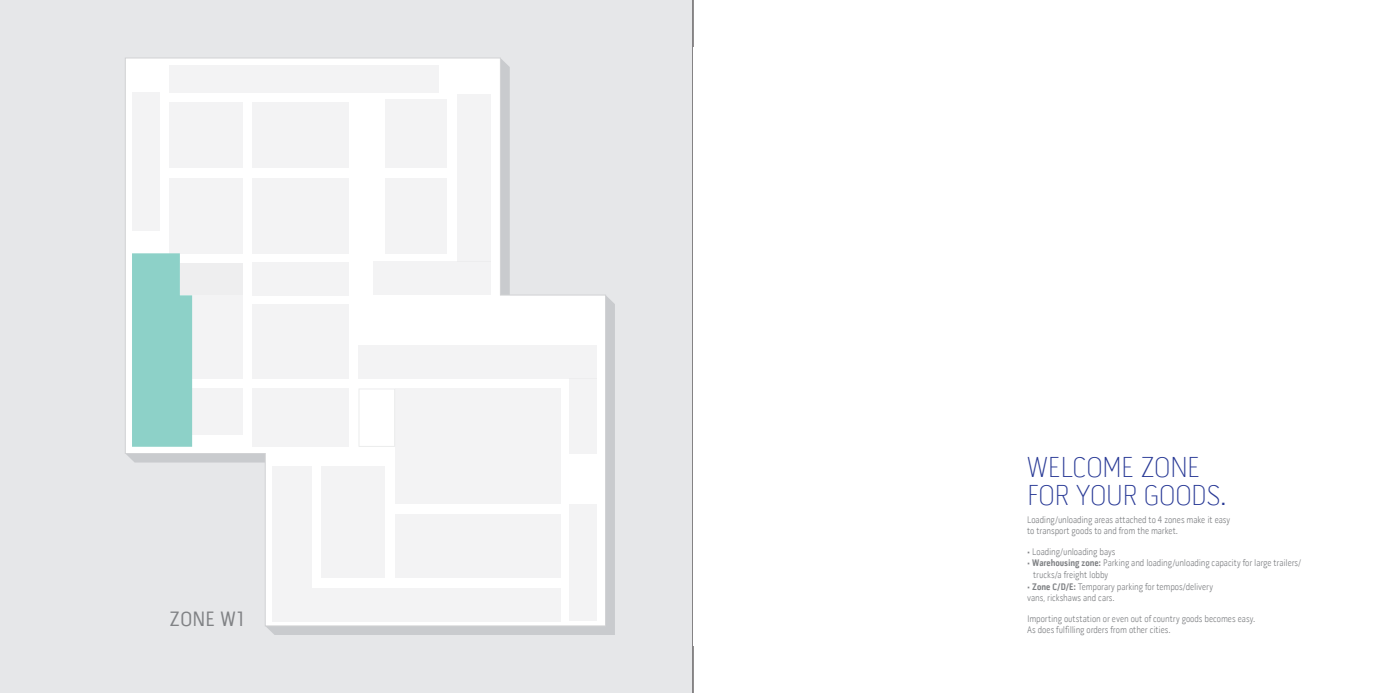
<style>
.page{position:relative;width:1386px;height:693px;background:#fff}
.page>*{position:absolute;margin:0;border:0;box-sizing:border-box;transform-origin:0 0}
.t1{font:100 29.14px/27.9px "Pill Gothic 300 mg";letter-spacing:-.02em;color:#273895}
.t2{font:21px "Pill Gothic 300 mg";letter-spacing:.01em;color:#808285}
.t3{font:300 9.62px/11.5px "Pill Gothic 300 mg";letter-spacing:-.005em;color:#808285}
.s1{font-weight:700}
</style>
<div class="page">
<div style="left:0;top:0;width:693px;height:693px;background:#e6e7e9"></div>
<hr style="left:693px;top:0;width:1px;height:693px;background:#231f20">
<div style="left:693px;top:47px;width:646px;height:599px;background:#fff"></div>
<div style="left:265px;top:296px;width:350px;height:339px;background:#c9cbce"></div>
<svg style="left:125px;top:58px;width:481px;height:568px"></svg>
<div style="left:253px;top:102px;width:96px;height:66px;background:#f3f3f4"></div>
<div style="left:253px;top:178px;width:96px;height:75px;background:#f3f3f4"></div>
<div style="left:170px;top:102px;width:73px;height:66px;background:#f3f3f4"></div>
<div style="left:170px;top:178px;width:73px;height:75px;background:#f3f3f4"></div>
<div style="left:385px;top:99px;width:62px;height:69px;background:#f3f3f4"></div>
<div style="left:385px;top:178px;width:62px;height:75px;background:#f3f3f4"></div>
<div style="left:253px;top:262px;width:96px;height:33px;background:#f3f3f4"></div>
<div style="left:253px;top:304px;width:96px;height:75px;background:#f3f3f4"></div>
<div style="left:253px;top:389px;width:96px;height:58px;background:#f3f3f4"></div>
<div style="left:373px;top:262px;width:118px;height:33px;background:#f3f3f4"></div>
<div style="left:457px;top:94px;width:34px;height:168px;background:#f3f3f4"></div>
<div style="left:192px;top:295px;width:51px;height:84px;background:#f3f3f4"></div>
<div style="left:192px;top:389px;width:51px;height:46px;background:#f3f3f4"></div>
<div style="left:395px;top:389px;width:165px;height:115px;background:#f3f3f4"></div>
<div style="left:395px;top:514px;width:165px;height:64px;background:#f3f3f4"></div>
<div style="left:272px;top:466px;width:40px;height:122px;background:#f3f3f4"></div>
<div style="left:321px;top:466px;width:64px;height:112px;background:#f3f3f4"></div>
<div style="left:272px;top:588px;width:288px;height:33px;background:#f3f3f4"></div>
<div style="left:569px;top:504px;width:28px;height:117px;background:#f3f3f4"></div>
<div style="left:132px;top:92px;width:28px;height:139px;background:#f3f3f4"></div>
<div style="left:170px;top:65px;width:269px;height:27px;background:#f3f3f4"></div>
<div style="left:569px;top:379px;width:28px;height:75px;background:#f3f3f4"></div>
<div style="left:180px;top:263px;width:63px;height:32px;background:#eeeeef"></div>
<div style="left:359px;top:345px;width:238px;height:34px;background:#f3f3f4"></div>
<div style="left:132px;top:253px;width:60px;height:194px;background:#8dd1c8"></div>
<svg style="left:359px;top:389px;width:36px;height:58px;background:#fdfdfd"></svg>
<h2 class="t2" style="left:170px;top:606px;width:77px">ZONE W1</h2>
<h1 class="t1" style="left:1027px;top:454px;width:201px">WELCOME ZONE<br>FOR YOUR GOODS.</h1>
<p class="t3" style="left:1027px;top:514px;width:205px">Loading/unloading areas attached to 4 zones make it easy to transport goods to and from the market.</p>
<p class="t3" style="left:1027px;top:546px;width:90px">• Loading/unloading bays</p>
<p class="t3" style="left:1033px;top:557px;width:270px;text-indent:-6px">• <span class="s1">Warehousing zone:</span> Parking and loading/unloading capacity for large trailers/ trucks/a freight lobby</p>
<p class="t3" style="left:1027px;top:581px;width:188px">• <span class="s1">Zone C/D/E:</span> Temporary parking for tempos/delivery vans, rickshaws and cars.</p>
<p class="t3" style="left:1027px;top:613px;width:230px">Importing outstation or even out of country goods becomes easy.<br>As does fulfilling orders from other cities.</p>
</div>
